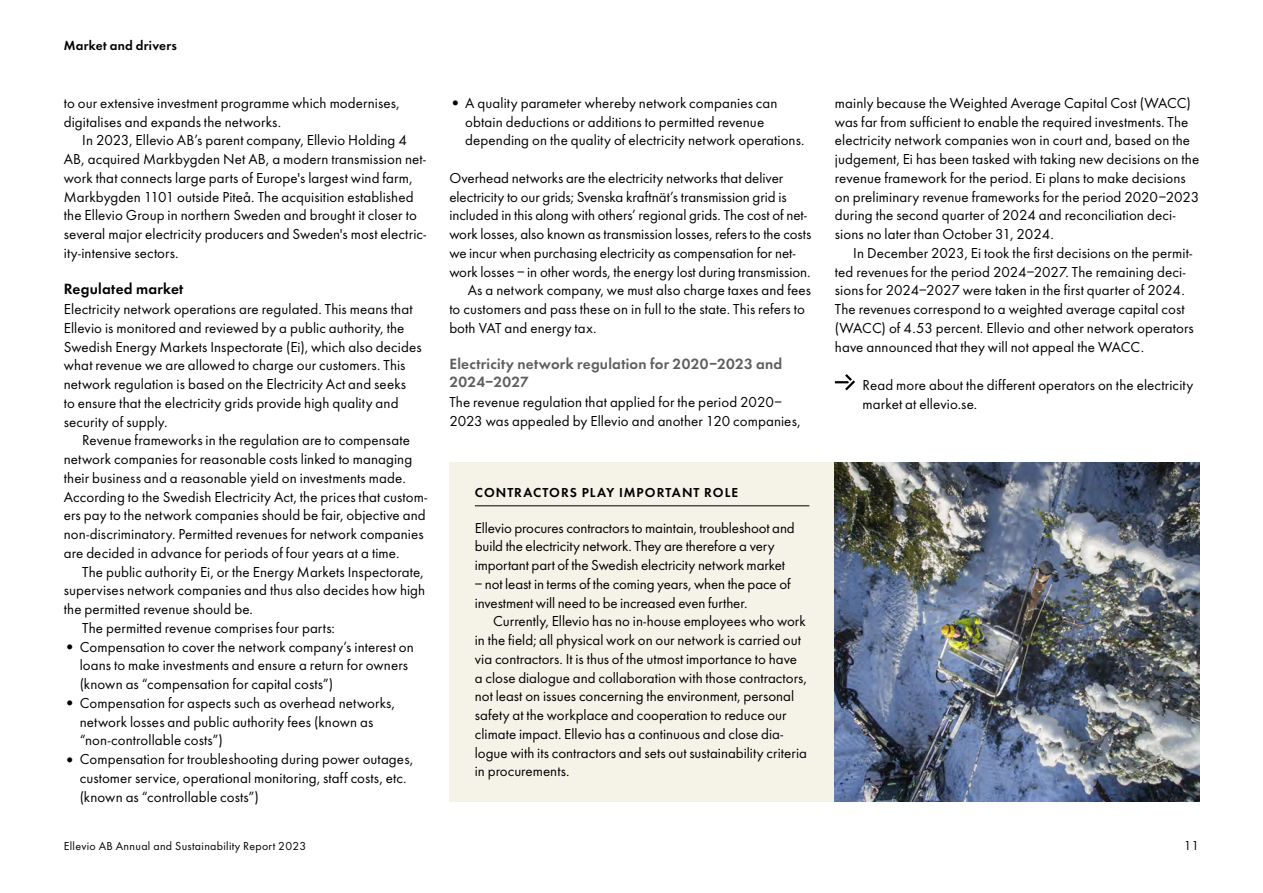
<style>
.page{position:relative;width:1263px;height:893px;background:#fff}
.page>*{position:absolute;margin:0;border:0;box-sizing:border-box;transform-origin:0 0}
.t1{font:600 15.3px/18.5px "Futura EF";letter-spacing:.02em;color:#5e5e5f}
.t2{font:600 15.3px "Futura EF";letter-spacing:.015em;color:#000}
.t3{font:15px/18.8px "Futura EF";letter-spacing:.005em;color:#000}
.t4{font:600 13.5px "Futura EF";letter-spacing:.075em;color:#000}
.t5{font:600 13.5px "Futura EF";letter-spacing:.02em;color:#000}
.t6{font:13.5px "Futura EF";color:#000}
.t7{font:12px "Futura EF";letter-spacing:.025em;color:#000}
.s1{font-size:18px}
</style>
<div class="page">
<div style="left:449px;top:462px;width:386px;height:340px;background:#f5f2e8"></div>
<hr style="left:475px;top:505px;width:334px;height:1px;background:#000">
<svg style="left:835px;top:374px;width:20px;height:16px"></svg>
<img style="left:835px;top:462px;width:364px;height:340px">
<p class="t5" style="left:64px;top:37px;width:115px">Market and drivers</p>
<p class="t3" style="left:64px;top:94px;width:337px">to our extensive investment programme which modernises, digitalises and expands the networks.</p>
<p class="t3" style="left:64px;top:131px;width:364px;text-indent:18px">In 2023, Ellevio AB’s parent company, Ellevio Holding 4<br>AB, acquired Markbygden Net AB, a modern transmission net&shy;work that connects large parts of Europe's largest wind farm, Markbygden 1101 outside Piteå. The acquisition established the Ellevio Group in northern Sweden and brought it closer to several major electricity producers and Sweden's most electric&shy;ity-intensive sectors.</p>
<p class="t2" style="left:64px;top:280px;width:121px">Regulated market</p>
<p class="t3" style="left:64px;top:300px;width:359px">Electricity network operations are regulated. This means that Ellevio is monitored and reviewed by a public authority, the Swedish Energy Markets Inspectorate (Ei), which also decides what revenue we are allowed to charge our customers. This network regulation is based on the Electricity Act and seeks<br>to ensure that the electricity grids provide high quality and security of supply.</p>
<p class="t3" style="left:64px;top:431px;width:365px;text-indent:18px">Revenue frameworks in the regulation are to compensate network companies for reasonable costs linked to managing their business and a reasonable yield on investments made.<br>According to the Swedish Electricity Act, the prices that custom&shy;ers pay to the network companies should be fair, objective and non-discriminatory. Permitted revenues for network companies are decided in advance for periods of four years at a time.</p>
<p class="t3" style="left:82px;top:562px;width:343px">The public authority Ei, or the Energy Markets Inspectorate,</p>
<p class="t3" style="left:64px;top:581px;width:363px">supervises network companies and thus also decides how high</p>
<p class="t3" style="left:64px;top:600px;width:191px">the permitted revenue should be.</p>
<p class="t3" style="left:82px;top:619px;width:254px">The permitted revenue comprises four parts:</p>
<p class="t3" style="left:80px;top:637px;width:336px;text-indent:-16px"><span class="s1">•</span> Compensation to cover the network company’s interest on loans to make investments and ensure a return for owners (known as “compensation for capital costs”)</p>
<p class="t3" style="left:80px;top:694px;width:317px;text-indent:-16px"><span class="s1">•</span> Compensation for aspects such as overhead networks, network losses and public authority fees (known as “non-controllable costs”)</p>
<p class="t3" style="left:80px;top:750px;width:335px;text-indent:-16px"><span class="s1">•</span> Compensation for troubleshooting during power outages, customer service, operational monitoring, staff costs, etc. (known as “controllable costs”)</p>
<p class="t3" style="left:465px;top:94px;width:341px;text-indent:-16px"><span class="s1">•</span> A quality parameter whereby network companies can obtain deductions or additions to permitted revenue depending on the quality of electricity network operations.</p>
<p class="t3" style="left:449px;top:169px;width:335px">Overhead networks are the electricity networks that deliver</p>
<p class="t3" style="left:449px;top:187px;width:339px">electricity to our grids; Svenska kraftnät’s transmission grid is</p>
<p class="t3" style="left:449px;top:206px;width:359px">included in this along with others’ regional grids. The cost of net-</p>
<p class="t3" style="left:449px;top:225px;width:364px">work losses, also known as transmission losses, refers to the costs</p>
<p class="t3" style="left:449px;top:244px;width:348px">we incur when purchasing electricity as compensation for net-</p>
<p class="t3" style="left:449px;top:262px;width:363px">work losses – in other words, the energy lost during transmission.</p>
<p class="t3" style="left:468px;top:281px;width:345px">As a network company, we must also charge taxes and fees</p>
<p class="t3" style="left:449px;top:300px;width:357px">to customers and pass these on in full to the state. This refers to</p>
<p class="t3" style="left:449px;top:319px;width:149px">both VAT and energy tax.</p>
<p class="t1" style="left:449px;top:354px;width:335px">Electricity network regulation for 2020–2023 and<br>2024–2027</p>
<p class="t3" style="left:449px;top:393px;width:353px">The revenue regulation that applied for the period 2020–<br>2023 was appealed by Ellevio and another 120 companies,</p>
<p class="t4" style="left:475px;top:484px;width:265px">CONTRACTORS PLAY IMPORTANT ROLE</p>
<p class="t3" style="left:475px;top:518px;width:321px">Ellevio procures contractors to maintain, troubleshoot and build the electricity network. They are therefore a very important part of the Swedish electricity network market</p>
<p class="t3" style="left:475px;top:575px;width:317px">– not least in terms of the coming years, when the pace of investment will need to be increased even further.</p>
<p class="t3" style="left:475px;top:612px;width:334px;text-indent:18px">Currently, Ellevio has no in-house employees who work in the field; all physical work on our network is carried out via contractors. It is thus of the utmost importance to have a close dialogue and collaboration with those contractors, not least on issues concerning the environment, personal safety at the workplace and cooperation to reduce our climate impact. Ellevio has a continuous and close dia&shy;logue with its contractors and sets out sustainability criteria in procurements.</p>
<p class="t3" style="left:835px;top:94px;width:366px">mainly because the Weighted Average Capital Cost (WACC) was far from sufficient to enable the required investments. The electricity network companies won in court and, based on the judgement, Ei has been tasked with taking new decisions on the revenue framework for the period. Ei plans to make decisions on preliminary revenue frameworks for the period 2020–2023 during the second quarter of 2024 and reconciliation deci&shy;sions no later than October 31, 2024.</p>
<p class="t3" style="left:835px;top:244px;width:360px;text-indent:18px">In December 2023, Ei took the first decisions on the permit&shy;ted revenues for the period 2024–2027. The remaining deci&shy;sions for 2024–2027 were taken in the first quarter of 2024.<br>The revenues correspond to a weighted average capital cost (WACC) of 4.53 percent. Ellevio and other network operators have announced that they will not appeal the WACC.</p>
<p class="t3" style="left:863px;top:376px;width:332px">Read more about the different operators on the electricity market at ellevio.se.</p>
<p class="t7" style="left:64px;top:840px;width:244px">Ellevio AB Annual and Sustainability Report 2023</p>
<p class="t6" style="left:1184px;top:838px;width:17px">11</p>
</div>
